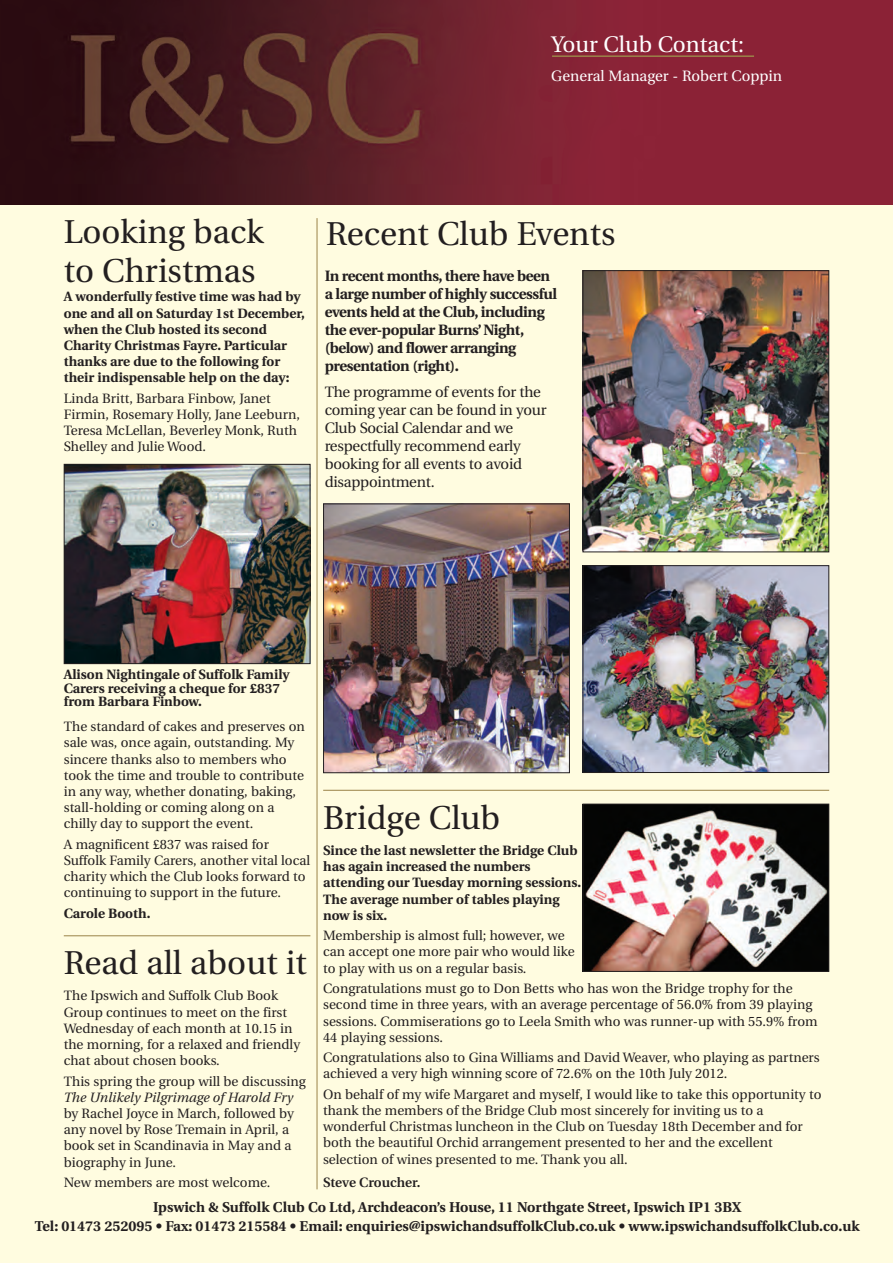
<style>
.page{position:relative;width:893px;height:1263px;background:#fffce0}
.page>*{position:absolute;margin:0;border:0;box-sizing:border-box;transform-origin:0 0}
.t1{font:33px/39px "Utopia";color:#231f20}
.t2{font:22.5px "Utopia";color:#fff}
.t3{font:700 15px/18px "Utopia";letter-spacing:-.03em;color:#231f20}
.t4{font:15px/18px "Utopia";letter-spacing:-.015em;color:#231f20}
.t5{font:15px "Utopia";color:#fff}
.t6{font:700 14.25px/19.2px "Utopia";color:#231f20;text-align:center}
.t7{font:13.5px/16.2px "Utopia";color:#231f20}
.t8{font:700 13.5px/16.2px "Utopia";color:#231f20}
.t9{font:italic 13.5px "Utopia";color:#231f20}
.t10{font:600 13.5px "Utopia";color:#231f20}
</style>
<div class="page">
<img style="left:0;top:0;width:893px;height:205px">
<hr style="left:552px;top:55px;width:202px;height:2px;background:#9b8348">
<hr style="left:323px;top:790px;width:506px;height:1px;background:#9b8348">
<hr style="left:317px;top:218px;width:1px;height:971px;background:#9b8348">
<img style="left:66px;top:466px;width:242px;height:196px">
<div style="left:64px;top:464px;width:246px;height:200px;border:1px solid #231f20"></div>
<img style="left:585px;top:806px;width:242px;height:164px">
<div style="left:583px;top:804px;width:246px;height:168px;border:1px solid #231f20"></div>
<hr style="left:64px;top:935px;width:246px;height:1px;background:#9b8348">
<img style="left:585px;top:272px;width:242px;height:278px">
<div style="left:583px;top:270px;width:246px;height:282px;border:1px solid #231f20"></div>
<img style="left:585px;top:567px;width:242px;height:204px">
<div style="left:583px;top:565px;width:246px;height:208px;border:1px solid #231f20"></div>
<img style="left:325px;top:505px;width:243px;height:266px">
<div style="left:323px;top:503px;width:247px;height:270px;border:1px solid #231f20"></div>
<h2 class="t2" style="left:551px;top:35px;width:194px">Your Club Contact:</h2>
<p class="t5" style="left:551px;top:70px;width:232px">General Manager - Robert Coppin</p>
<h1 class="t1" style="left:64px;top:215px;width:202px">Looking back to Christmas</h1>
<p class="t8" style="left:64px;top:290px;width:243px">A wonderfully festive time was had by one and all on Saturday 1st December, when the Club hosted its second Charity Christmas Fayre. Particular thanks are due to the following for their indispensable help on the day:</p>
<p class="t7" style="left:64px;top:391px;width:238px">Linda Britt, Barbara Finbow, Janet Firmin, Rosemary Holly, Jane Leeburn, Teresa McLellan, Beverley Monk, Ruth Shelley and Julie Wood.</p>
<h1 class="t1" style="left:326px;top:217px;width:291px">Recent Club Events</h1>
<p class="t3" style="left:325px;top:268px;width:234px">In recent months, there have been a large number of highly successful events held at the Club, including the ever-popular Burns’ Night, (below) and flower arranging presentation (right).</p>
<p class="t4" style="left:325px;top:384px;width:223px">The programme of events for the coming year can be found in your<br>Club Social Calendar and we respectfully recommend early booking for all events to avoid disappointment.</p>
<p class="t8" style="left:64px;top:669px;width:227px;line-height:13.5px">Alison Nightingale of Suffolk Family<br>Carers receiving a cheque for £837 from Barbara Finbow.</p>
<p class="t7" style="left:64px;top:719px;width:243px">The standard of cakes and preserves on sale was, once again, outstanding. My sincere thanks also to members who took the time and trouble to contribute in any way, whether donating, baking, stall-holding or coming along on a chilly day to support the event.</p>
<p class="t7" style="left:64px;top:837px;width:248px">A magnificent £837 was raised for Suffolk Family Carers, another vital local charity which the Club looks forward to continuing to support in the future.</p>
<p class="t8" style="left:64px;top:906px;width:88px">Carole Booth.</p>
<h1 class="t1" style="left:64px;top:946px;width:245px">Read all about it</h1>
<p class="t7" style="left:64px;top:989px;width:238px">The Ipswich and Suffolk Club Book Group continues to meet on the first Wednesday of each month at 10.15 in the morning, for a relaxed and friendly chat about chosen books.</p>
<p class="t7" style="left:64px;top:1074px;width:243px">This spring the group will be discussing</p>
<p class="t9" style="left:64px;top:1092px;width:231px">The Unlikely Pilgrimage of Harold Fry</p>
<p class="t7" style="left:64px;top:1106px;width:232px">by Rachel Joyce in March, followed by any novel by Rose Tremain in April, a book set in Scandinavia in May and a biography in June.</p>
<p class="t7" style="left:64px;top:1175px;width:208px">New members are most welcome.</p>
<h1 class="t1" style="left:323px;top:801px;width:179px">Bridge Club</h1>
<p class="t8" style="left:323px;top:843px;width:260px">Since the last newsletter the Bridge Club has again increased the numbers attending our Tuesday morning sessions.<br>The average number of tables playing now is six.</p>
<p class="t7" style="left:323px;top:929px;width:253px">Membership is almost full; however, we can accept one more pair who would like to play with us on a regular basis.</p>
<p class="t7" style="left:323px;top:981px;width:496px">Congratulations must go to Don Betts who has won the Bridge trophy for the second time in three years, with an average percentage of 56.0% from 39 playing sessions. Commiserations go to Leela Smith who was runner-up with 55.9% from 44 playing sessions.</p>
<p class="t7" style="left:323px;top:1050px;width:498px">Congratulations also to Gina Williams and David Weaver, who playing as partners achieved a very high winning score of 72.6% on the 10th July 2012.</p>
<p class="t7" style="left:323px;top:1087px;width:500px">On behalf of my wife Margaret and myself, I would like to take this opportunity to thank the members of the Bridge Club most sincerely for inviting us to a wonderful Christmas luncheon in the Club on Tuesday 18th December and for both the beautiful Orchid arrangement presented to her and the excellent selection of wines presented to me. Thank you all.</p>
<p class="t10" style="left:323px;top:1177px;width:99px">Steve Croucher.</p>
<p class="t6" style="left:35px;top:1198px;width:826px">Ipswich &amp; Suffolk Club Co Ltd, Archdeacon’s House, 11 Northgate Street, Ipswich IP1 3BX<br>Tel: 01473 252095 • Fax: 01473 215584 • Email: enquiries@ipswichandsuffolkClub.co.uk • www.ipswichandsuffolkClub.co.uk</p>
</div>
